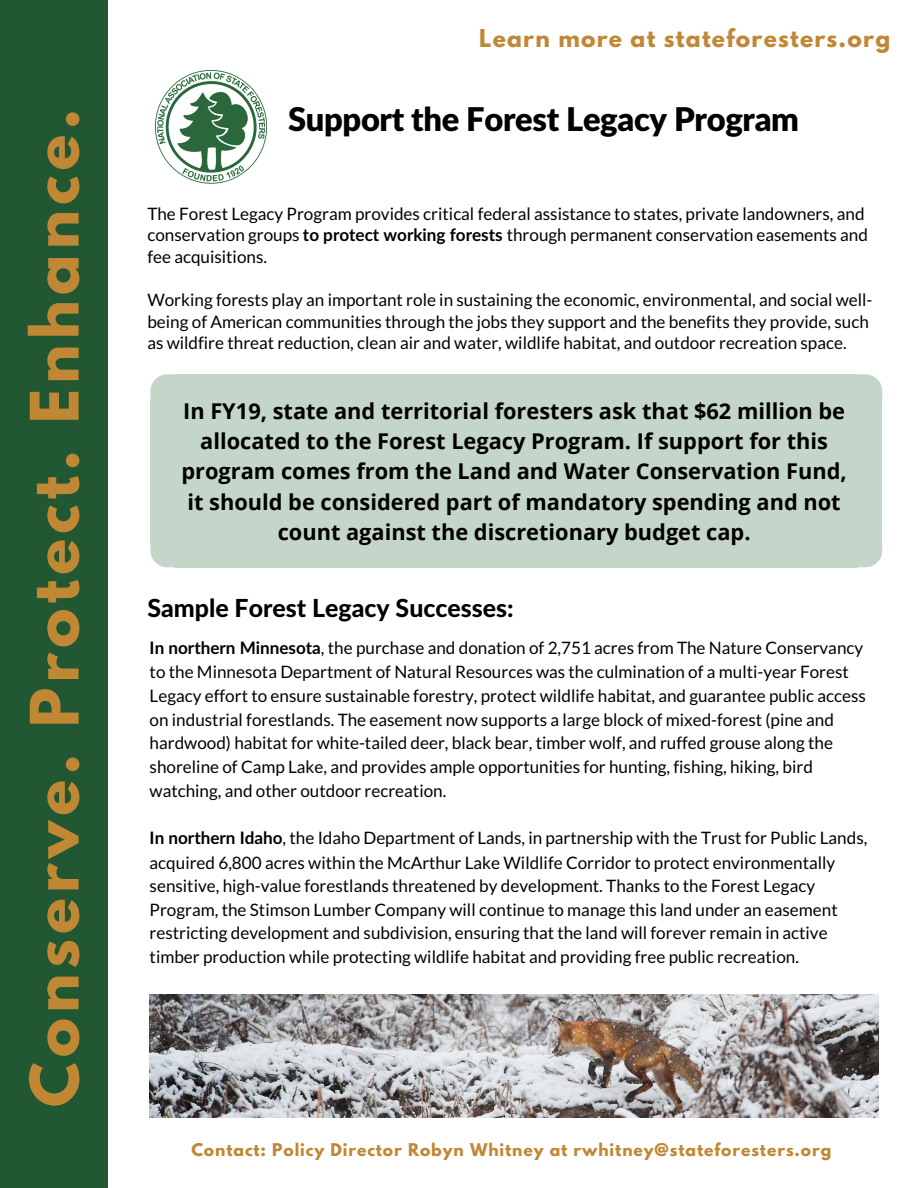
<style>
.page{position:relative;width:918px;height:1188px;background:#215732}
.page>*{position:absolute;margin:0;border:0;box-sizing:border-box;transform-origin:0 0}
.t1{font:700 59.1px "League Spartan";letter-spacing:.09em;color:#c08835}
.t2{font:900 32.7px "Lato Latin";letter-spacing:-.01em;color:#000}
.t3{font:800 24.9px "Lato Latin";color:#000}
.t4{font:700 21.75px/30.3px "Open Sans";color:#000;text-align:center}
.t5{font:700 21.75px "League Spartan";letter-spacing:.06em;color:#c08835}
.t6{font:17.1px/23.9px "Lato";color:#000}
.t7{font:700 15.6px "League Spartan";letter-spacing:.06em;color:#c08835}
.s1{font-weight:700}
</style>
<div class="page">
<div style="left:108px;top:0;width:810px;height:1188px;background:#fff"></div>
<img style="left:155px;top:71px;width:112px;height:113px">
<svg style="left:857px;top:374px;width:25px;height:27px"></svg>
<div style="left:856px;top:401px;width:26px;height:143px;background:#c4d5c9"></div>
<div style="left:176px;top:401px;width:681px;height:143px;background:#c4d5c9"></div>
<div style="left:176px;top:374px;width:681px;height:28px;background:#c4d5c9"></div>
<svg style="left:150px;top:374px;width:26px;height:27px"></svg>
<div style="left:150px;top:401px;width:26px;height:143px;background:#c4d5c9"></div>
<div style="left:176px;top:543px;width:681px;height:24px;background:#c4d5c9"></div>
<svg style="left:150px;top:544px;width:26px;height:23px"></svg>
<svg style="left:857px;top:544px;width:25px;height:23px"></svg>
<img style="left:150px;top:994px;width:729px;height:123px">
<h1 class="t1" style="left:25px;top:1107px;width:1000px;rotate:-90deg">Conserve. Protect. Enhance.</h1>
<p class="t5" style="left:479px;top:28px;width:413px">Learn more at stateforesters.org</p>
<h2 class="t2" style="left:288px;top:98px;width:513px">Support the Forest Legacy Program</h2>
<p class="t6" style="left:147px;top:202px;width:722px;line-height:21.9px">The Forest Legacy Program provides critical federal assistance to states, private landowners, and conservation groups <span class="s1">to protect working forests</span> through permanent conservation easements and fee acquisitions.</p>
<p class="t6" style="left:147px;top:289px;width:727px;line-height:21.3px">Working forests play an important role in sustaining the economic, environmental, and social well&shy;being of American communities through the jobs they support and the benefits they provide, such as wildfire threat reduction, clean air and water, wildlife habitat, and outdoor recreation space.</p>
<p class="t4" style="left:181px;top:395px;width:667px">In FY19, state and territorial foresters ask that $62 million be allocated to the Forest Legacy Program. If support for this program comes from the Land and Water Conservation Fund, it should be considered part of mandatory spending and not count against the discretionary budget cap.</p>
<h3 class="t3" style="left:147px;top:592px;width:368px">Sample Forest Legacy Successes:</h3>
<p class="t6" style="left:150px;top:635px;width:718px"><span class="s1">In northern Minnesota</span>, the purchase and donation of 2,751 acres from The Nature Conservancy to the Minnesota Department of Natural Resources was the culmination of a multi-year Forest Legacy effort to ensure sustainable forestry, protect wildlife habitat, and guarantee public access on industrial forestlands. The easement now supports a large block of mixed-forest (pine and hardwood) habitat for white-tailed deer, black bear, timber wolf, and ruffed grouse along the shoreline of Camp Lake, and provides ample opportunities for hunting, fishing, hiking, bird watching, and other outdoor recreation.</p>
<p class="t6" style="left:150px;top:825px;width:719px"><span class="s1">In northern Idaho</span>, the Idaho Department of Lands, in partnership with the Trust for Public Lands, acquired 6,800 acres within the McArthur Lake Wildlife Corridor to protect environmentally sensitive, high-value forestlands threatened by development. Thanks to the Forest Legacy Program, the Stimson Lumber Company will continue to manage this land under an easement restricting development and subdivision, ensuring that the land will forever remain in active timber production while protecting wildlife habitat and providing free public recreation.</p>
<p class="t7" style="left:191px;top:1142px;width:642px">Contact: Policy Director Robyn Whitney at rwhitney@stateforesters.org</p>
</div>
